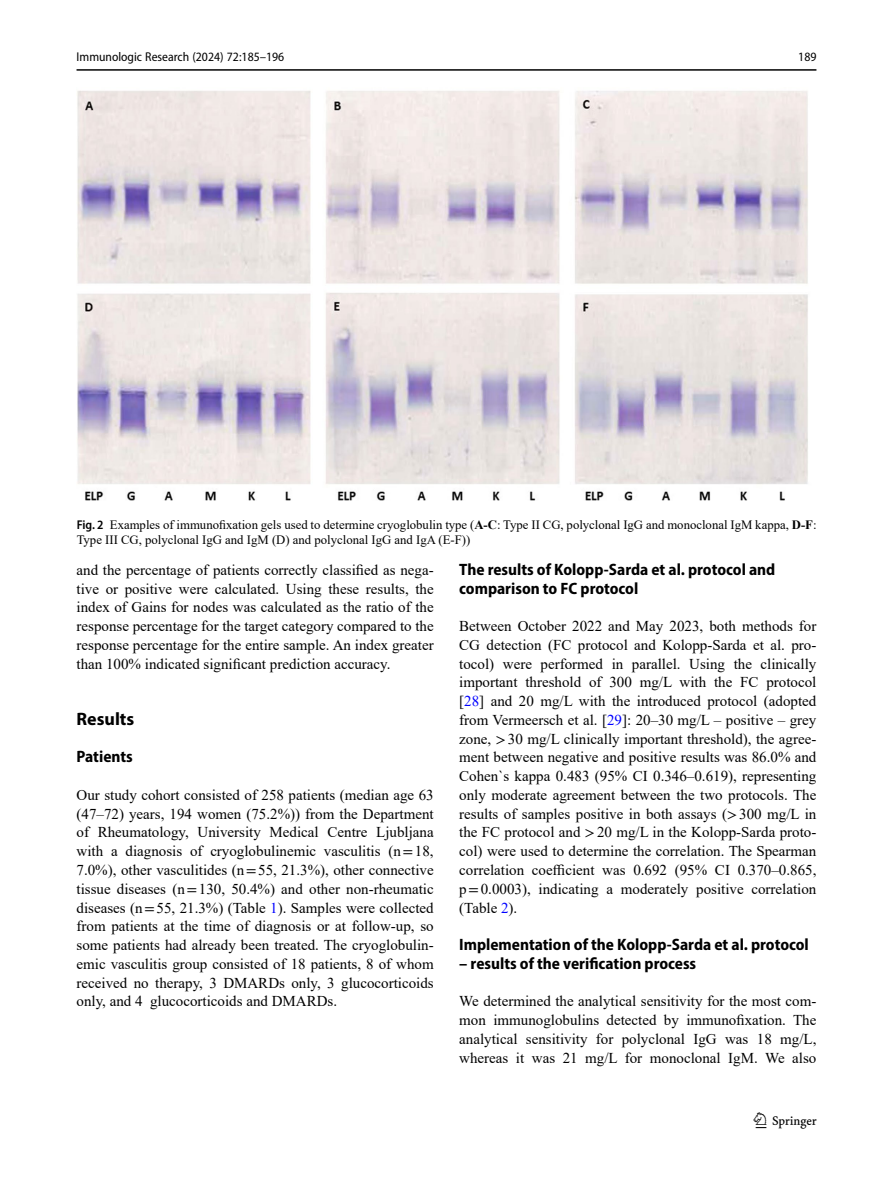
<style>
.page{position:relative;width:893px;height:1187px;background:#fff}
.page>*{position:absolute;margin:0;border:0;box-sizing:border-box;transform-origin:0 0}
.t1{font:22.5px "Springnew";color:#000}
.Head_1{font:700 18px "Myriad Pro";color:#000}
.Head_2{font:700 semi-condensed 16.5px/18.8px "Myriad Pro";color:#000}
.Head_2_After_1{font:700 semi-condensed 16.5px "Myriad Pro";color:#000}
.Body_Text{font:15px/18.8px "Times New Roman";color:#000;text-align:justify}
.Body_Text_Indent{font:15px/18.8px "Times New Roman";color:#000;text-align:justify}
.Figure_Caption{font:12.75px/15px "Times New Roman";color:#000}
.t2{font:semi-condensed 12.75px "Myriad Pro";color:#000}
.s1{font-family:"Myriad Pro";font-weight:600;font-stretch:semi-condensed}
.s2{font-weight:700}
.s3{font-family:"STIX"}
.s4{color:#00f}
</style>
<div class="page">
<hr style="left:77px;top:69px;width:739px;height:2px;background:#000">
<img style="left:77px;top:90px;width:731px;height:411px">
<p class="t2" style="left:77px;top:49px;width:209px">Immunologic Research (2024) 72:185–196</p>
<p class="t2" style="left:798px;top:49px;width:20px">189</p>
<p class="Figure_Caption" style="left:77px;top:516px;width:741px"><span class="s1">Fig. 2</span> Examples of immunofixation gels used to determine cryoglobulin type (<span class="s2">A-C</span>: Type II CG, polyclonal IgG and monoclonal IgM kappa, <span class="s2">D-F</span>:<br>Type III CG, polyclonal IgG and IgM (D) and polyclonal IgG and IgA (E-F))</p>
<p class="Body_Text_Indent" style="left:77px;top:560px;width:359px">and the percentage of patients correctly classified as nega&shy;tive or positive were calculated. Using these results, the index of Gains for nodes was calculated as the ratio of the response percentage for the target category compared to the response percentage for the entire sample. An index greater than 100% indicated significant prediction accuracy.</p>
<p class="Head_1" style="left:77px;top:707px;width:59px">Results</p>
<p class="Head_2_After_1" style="left:77px;top:746px;width:58px">Patients</p>
<p class="Body_Text" style="left:77px;top:785px;width:359px">Our study cohort consisted of 258 patients (median age 63 (47–72) years, 194 women (75.2%)) from the Department of Rheumatology, University Medical Centre Ljubljana with a diagnosis of cryoglobulinemic vasculitis (n<span class="s3">=</span>18, 7.0%), other vasculitides (n<span class="s3">=</span>55, 21.3%), other connective tissue diseases (n<span class="s3">=</span>130, 50.4%) and other non-rheumatic diseases (n<span class="s3">=</span>55, 21.3%) (Table <span class="s4">1</span>). Samples were collected from patients at the time of diagnosis or at follow-up, so some patients had already been treated. The cryoglobulin&shy;emic vasculitis group consisted of 18 patients, 8 of whom received no therapy, 3 DMARDs only, 3 glucocorticoids only, and 4 glucocorticoids and DMARDs.</p>
<p class="Head_2" style="left:459px;top:559px;width:318px">The results of Kolopp-Sarda et al. protocol and comparison to FC protocol</p>
<p class="Body_Text" style="left:459px;top:616px;width:359px">Between October 2022 and May 2023, both methods for CG detection (FC protocol and Kolopp-Sarda et al. pro&shy;tocol) were performed in parallel. Using the clinically important threshold of 300 mg/L with the FC protocol [<span class="s4">28</span>] and 20 mg/L with the introduced protocol (adopted from Vermeersch et al. [<span class="s4">29</span>]: 20–30 mg/L – positive – grey zone, <span class="s3">&gt;</span>30 mg/L clinically important threshold), the agree&shy;ment between negative and positive results was 86.0% and Cohen`s kappa 0.483 (95% CI 0.346–0.619), representing only moderate agreement between the two protocols. The results of samples positive in both assays (<span class="s3">&gt;</span>300 mg/L in the FC protocol and <span class="s3">&gt;</span>20 mg/L in the Kolopp-Sarda proto&shy;col) were used to determine the correlation. The Spearman correlation coefficient was 0.692 (95% CI 0.370–0.865, p<span class="s3">=</span>0.0003), indicating a moderately positive correlation (Table <span class="s4">2</span>).</p>
<p class="Head_2" style="left:459px;top:934px;width:351px">Implementation of the Kolopp-Sarda et al. protocol</p>
<p class="Head_2" style="left:459px;top:953px;width:238px">– results of the verification process</p>
<p class="Body_Text" style="left:459px;top:991px;width:359px">We determined the analytical sensitivity for the most com&shy;mon immunoglobulins detected by immunofixation. The analytical sensitivity for polyclonal IgG was 18 mg/L, whereas it was 21 mg/L for monoclonal IgM. We also</p>
<h1 class="t1" style="left:756px;top:1107px;width:63px">1 3</h1>
</div>
